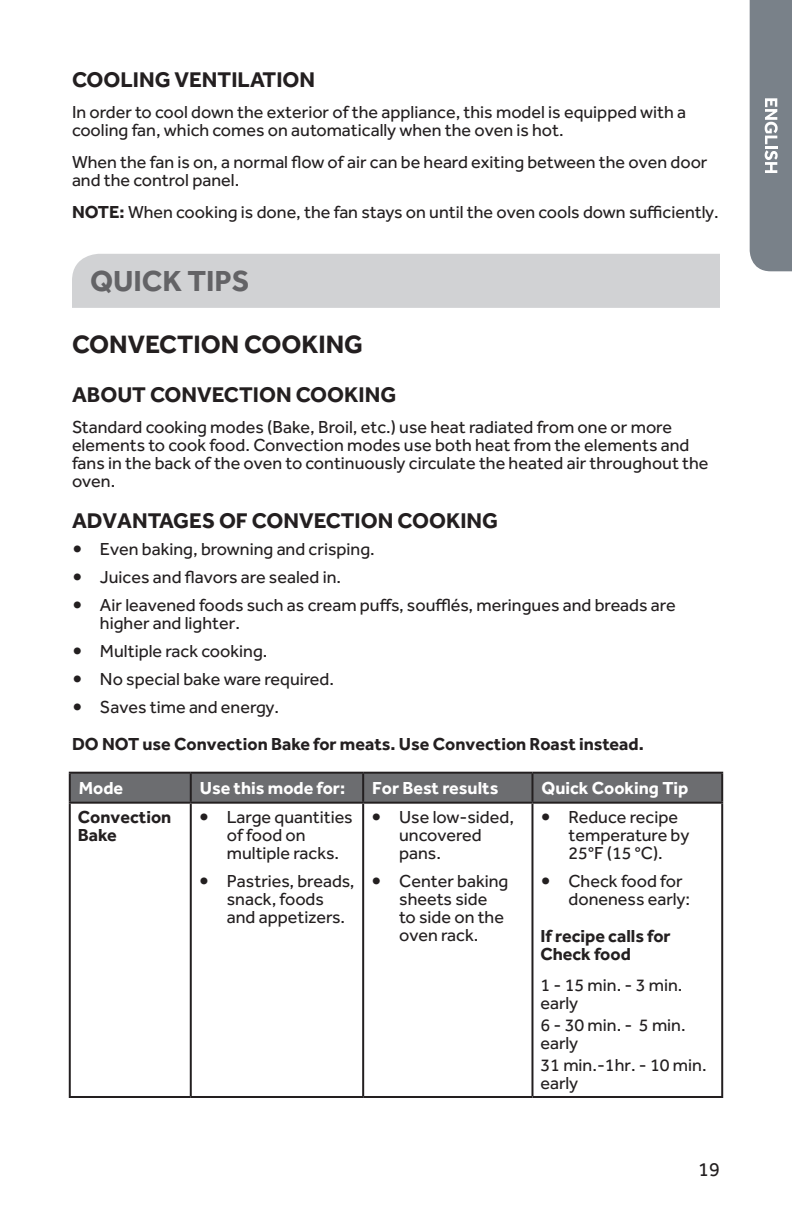
<style>
.page{position:relative;width:792px;height:1224px;background:#fff}
.page>*{position:absolute;margin:0;border:0;box-sizing:border-box;transform-origin:0 0}
.t1{font:700 30px "Effra";color:#636366}
.t2{font:700 26px "Effra";color:#231f20}
.t3{font:700 22px "Effra";color:#231f20}
.t4{font:20px "Effra";color:#231f20}
.t5{font:18px/18px "Effra";color:#231f20}
.t6{font:700 18px/18px "Effra";color:#231f20}
.t7{font:700 18px "Effra";color:#fff}
.s1{font-weight:700}
.s2{font-weight:700;font-size:24px}
.s3{font-size:24px}
.s4{font-weight:400}
</style>
<div class="page">
<div style="left:750px;top:0;width:42px;height:271px;background:#798189"></div>
<div style="left:72px;top:254px;width:648px;height:54px;background:#d1d2d4"></div>
<div style="left:71px;top:774px;width:650px;height:28px;background:#6c6d70"></div>
<hr style="left:190px;top:774px;width:2px;height:28px;background:#231f20">
<hr style="left:362px;top:774px;width:2px;height:28px;background:#231f20">
<hr style="left:531px;top:774px;width:2px;height:28px;background:#231f20">
<hr style="left:69px;top:804px;width:2px;height:292px;background:#231f20">
<hr style="left:190px;top:804px;width:2px;height:292px;background:#231f20">
<hr style="left:362px;top:804px;width:2px;height:292px;background:#231f20">
<hr style="left:531px;top:804px;width:2px;height:292px;background:#231f20">
<hr style="left:721px;top:804px;width:2px;height:292px;background:#231f20">
<hr style="left:69px;top:1096px;width:122px;height:2px;background:#231f20">
<hr style="left:191px;top:1096px;width:172px;height:2px;background:#231f20">
<hr style="left:363px;top:1096px;width:169px;height:2px;background:#231f20">
<hr style="left:532px;top:1096px;width:191px;height:2px;background:#231f20">
<hr style="left:69px;top:772px;width:122px;height:2px;background:#231f20">
<hr style="left:69px;top:774px;width:2px;height:28px;background:#231f20">
<hr style="left:191px;top:772px;width:172px;height:2px;background:#231f20">
<hr style="left:363px;top:772px;width:169px;height:2px;background:#231f20">
<hr style="left:532px;top:772px;width:191px;height:2px;background:#231f20">
<hr style="left:721px;top:774px;width:2px;height:28px;background:#231f20">
<hr style="left:69px;top:802px;width:122px;height:2px;background:#231f20">
<hr style="left:191px;top:802px;width:172px;height:2px;background:#231f20">
<hr style="left:363px;top:802px;width:169px;height:2px;background:#231f20">
<hr style="left:532px;top:802px;width:191px;height:2px;background:#231f20">
<p class="t3" style="left:72px;top:66px;width:245px">COOLING VENTILATION</p>
<p class="t5" style="left:72px;top:102px;width:616px">In order to cool down the exterior of the appliance, this model is equipped with a cooling fan, which comes on automatically when the oven is hot.</p>
<p class="t5" style="left:72px;top:152px;width:637px">When the fan is on, a normal flow of air can be heard exiting between the oven door and the control panel.</p>
<p class="t5" style="left:72px;top:202px;width:648px"><span class="s1">NOTE:</span> When cooking is done, the fan stays on until the oven cools down sufficiently.</p>
<h1 class="t1" style="left:90px;top:263px;width:161px">QUICK TIPS</h1>
<h2 class="t2" style="left:72px;top:329px;width:293px">CONVECTION COOKING</h2>
<p class="t3" style="left:72px;top:381px;width:326px">ABOUT CONVECTION COOKING</p>
<p class="t5" style="left:72px;top:418px;width:638px">Standard cooking modes (Bake, Broil, etc.) use heat radiated from one or more elements to cook food. Convection modes use both heat from the elements and fans in the back of the oven to continuously circulate the heated air throughout the oven.</p>
<p class="t3" style="left:72px;top:507px;width:428px">ADVANTAGES OF CONVECTION COOKING</p>
<p class="t5" style="left:72px;top:540px;width:304px"><span class="s2">•</span> Even baking, browning and crisping.</p>
<p class="t5" style="left:72px;top:568px;width:271px"><span class="s2">•</span> Juices and flavors are sealed in.</p>
<p class="t5" style="left:100px;top:596px;width:577px;text-indent:-28px"><span class="s2">•</span> Air leavened foods such as cream puffs, soufflés, meringues and breads are higher and lighter.</p>
<p class="t5" style="left:72px;top:642px;width:197px"><span class="s2">•</span> Multiple rack cooking.</p>
<p class="t5" style="left:72px;top:670px;width:264px"><span class="s2">•</span> No special bake ware required.</p>
<p class="t6" style="left:72px;top:688px;width:573px;line-height:37px"><span class="s3">•</span> <span class="s4">Saves time and energy.<br></span>DO NOT use Convection Bake for meats. Use Convection Roast instead.</p>
<p class="t7" style="left:79px;top:777px;width:46px">Mode</p>
<p class="t7" style="left:200px;top:777px;width:147px">Use this mode for:</p>
<p class="t7" style="left:372px;top:777px;width:128px">For Best results</p>
<p class="t7" style="left:541px;top:777px;width:149px">Quick Cooking Tip</p>
<p class="t6" style="left:78px;top:807px;width:95px">Convection<br>Bake</p>
<p class="t5" style="left:227px;top:808px;width:128px;text-indent:-28px"><span class="s2">•</span> Large quantities of food on multiple racks.</p>
<p class="t5" style="left:227px;top:872px;width:129px;text-indent:-28px"><span class="s2">•</span> Pastries, breads, snack, foods and appetizers.</p>
<p class="t5" style="left:399px;top:808px;width:116px;text-indent:-28px"><span class="s2">•</span> Use low-sided, uncovered pans.</p>
<p class="t5" style="left:399px;top:872px;width:111px;text-indent:-28px"><span class="s2">•</span> Center baking sheets side to side on the oven rack.</p>
<p class="t5" style="left:568px;top:808px;width:123px;text-indent:-28px"><span class="s2">•</span> Reduce recipe temperature by<br>25°F (15 °C).</p>
<p class="t5" style="left:568px;top:872px;width:123px;text-indent:-28px"><span class="s2">•</span> Check food for doneness early:</p>
<p class="t6" style="left:540px;top:927px;width:132px">If recipe calls for<br>Check food</p>
<p class="t5" style="left:540px;top:976px;width:143px">1 - 15 min. - 3 min. early</p>
<p class="t5" style="left:540px;top:1016px;width:147px">6 - 30 min. - 5 min. early</p>
<p class="t5" style="left:540px;top:1056px;width:168px">31 min.-1hr. - 10 min. early</p>
<p class="t4" style="left:698px;top:1157px;width:23px">19</p>
</div>
